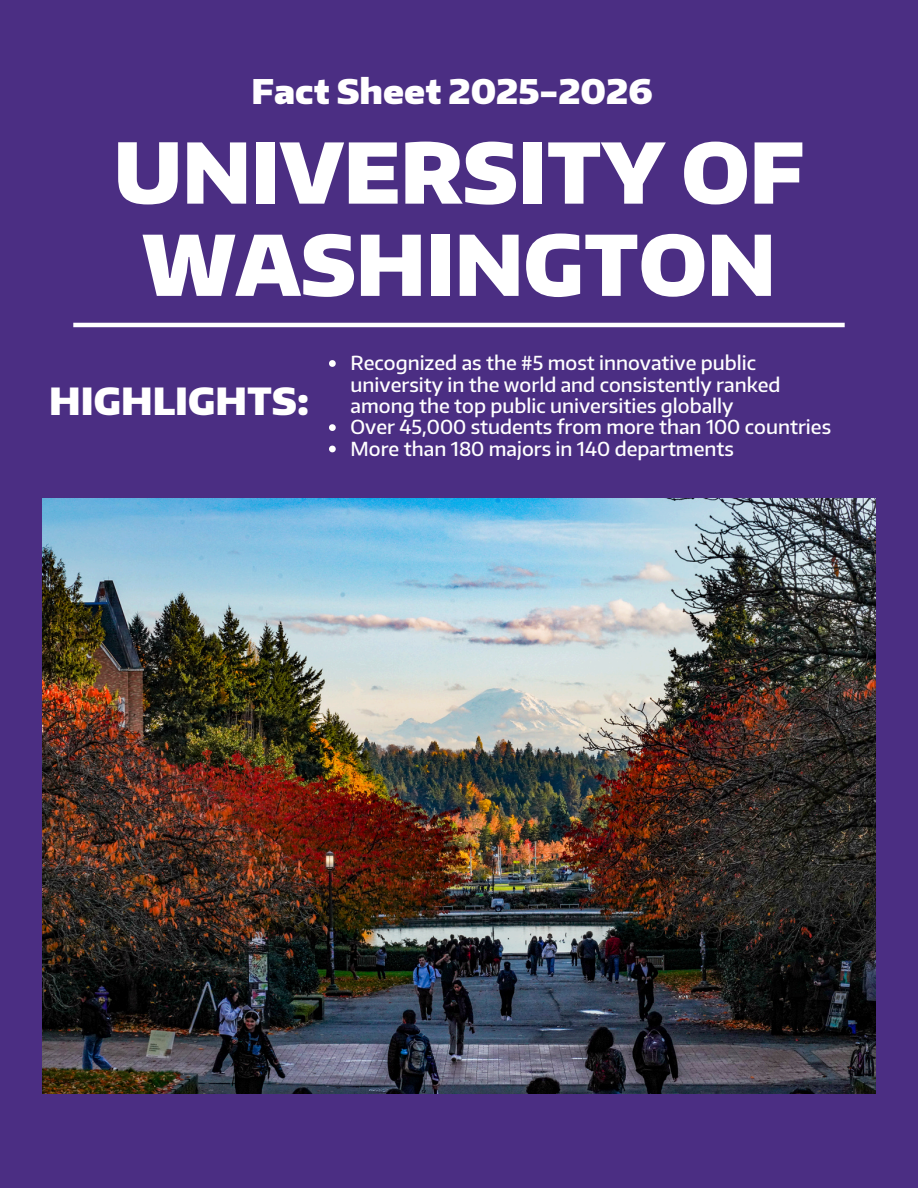
<style>
.page{position:relative;width:918px;height:1188px;background:#4b2e83}
.page>*{position:absolute;margin:0;border:0;box-sizing:border-box;transform-origin:0 0}
.t1{font:900 82.8px/92.2px "Encode Sans Normal";color:#fff;text-align:center}
.t2{font:900 37.35px "Encode Sans Normal";color:#fff}
.t3{font:900 34.05px "Encode Sans Normal";color:#fff}
.t4{font:500 19.35px/21.3px "Encode Sans Normal";color:#fff}
</style>
<div class="page">
<hr style="left:73px;top:323px;width:772px;height:4px;background:#fff">
<img style="left:42px;top:499px;width:834px;height:595px">
<svg style="left:329px;top:360px;width:7px;height:7px"></svg>
<svg style="left:329px;top:424px;width:7px;height:7px"></svg>
<svg style="left:329px;top:446px;width:7px;height:6px"></svg>
<h2 class="t3" style="left:252px;top:69px;width:403px">Fact Sheet 2025-2026</h2>
<h1 class="t1" style="left:114px;top:124px;width:692px">UNIVERSITY OF<br>WASHINGTON</h1>
<p class="t2" style="left:49px;top:376px;width:261px">HIGHLIGHTS:</p>
<p class="t4" style="left:351px;top:352px;width:431px">Recognized as the #5 most innovative public university in the world and consistently ranked among the top public universities globally</p>
<p class="t4" style="left:351px;top:416px;width:482px">Over 45,000 students from more than 100 countries</p>
<p class="t4" style="left:351px;top:437px;width:385px">More than 180 majors in 140 departments</p>
</div>
